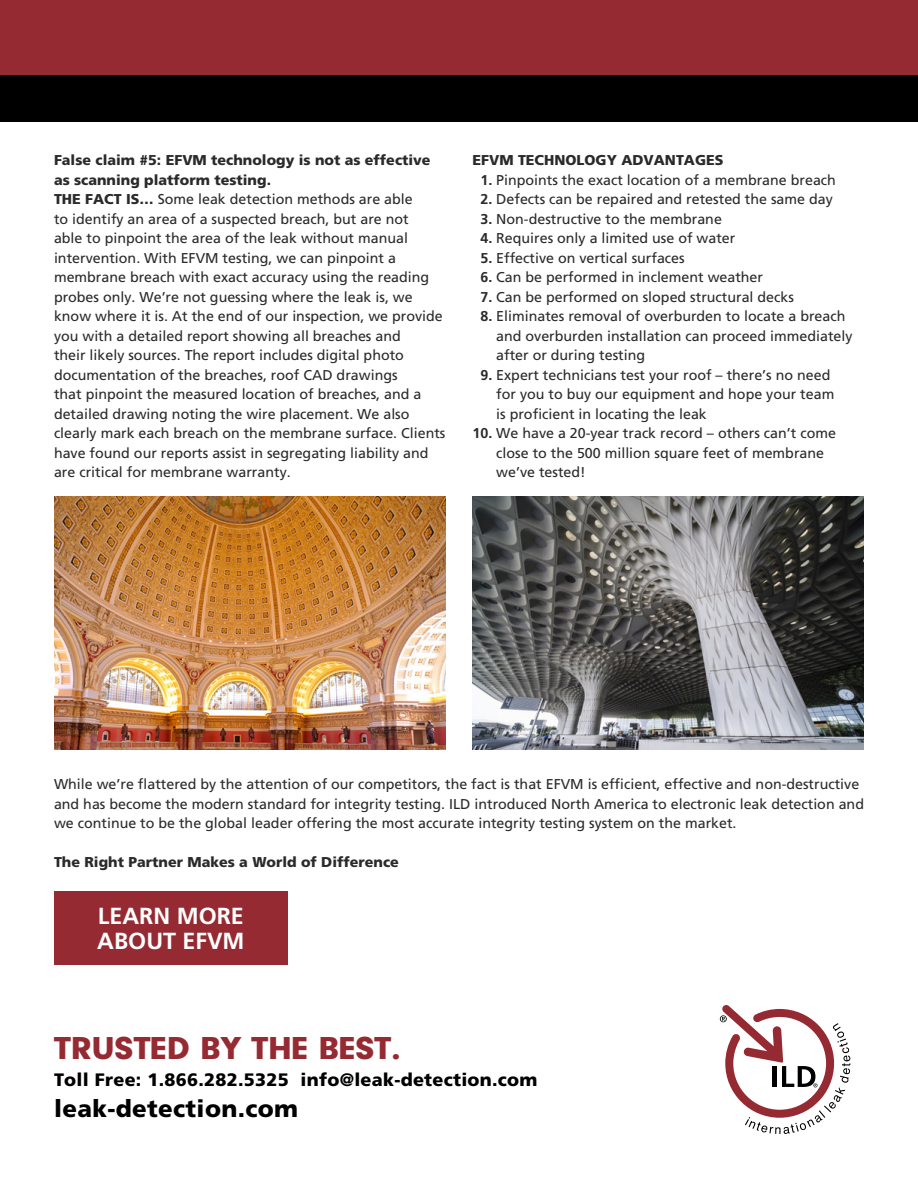
<style>
.page{position:relative;width:918px;height:1188px;background:#fff}
.page>*{position:absolute;margin:0;border:0;box-sizing:border-box;transform-origin:0 0}
.t1{font:700 33px "Neuzeit";color:#952a32;scale:1.08 1}
.t2{font:900 24px "Frutiger";letter-spacing:.015em;color:#000}
.t3{font:700 23.25px "Frutiger";color:#fff}
.t4{font:900 18px "Frutiger";letter-spacing:.015em;color:#000}
.t5{font:14.25px/19.5px "Frutiger";color:#2a2a2b}
.t6{font:900 14.25px/19.5px "Frutiger";color:#2a2a2b}
.s1{font-weight:900}
.s2{font-weight:700}
</style>
<div class="page">
<svg style="left:720px;top:1005px;width:130px;height:129px"></svg>
<div style="left:0;top:0;width:918px;height:122px;background:#952a32"></div>
<div style="left:0;top:75px;width:918px;height:47px;background:#000"></div>
<img style="left:54px;top:496px;width:392px;height:254px">
<img style="left:472px;top:496px;width:392px;height:254px">
<div style="left:54px;top:891px;width:234px;height:73px;background:#952a32"></div>
<p class="t6" style="left:54px;top:150px;width:378px">False claim #5: EFVM technology is not as effective as scanning platform testing.</p>
<p class="t5" style="left:54px;top:190px;width:393px"><span class="s1">THE FACT IS…</span> Some leak detection methods are able<br>to identify an area of a suspected breach, but are not<br>able to pinpoint the area of the leak without manual intervention. With EFVM testing, we can pinpoint a membrane breach with exact accuracy using the reading probes only. We’re not guessing where the leak is, we know where it is. At the end of our inspection, we provide you with a detailed report showing all breaches and<br>their likely sources. The report includes digital photo documentation of the breaches, roof CAD drawings<br>that pinpoint the measured location of breaches, and a detailed drawing noting the wire placement. We also clearly mark each breach on the membrane surface. Clients have found our reports assist in segregating liability and are critical for membrane warranty.</p>
<p class="t6" style="left:472px;top:150px;width:253px">EFVM TECHNOLOGY ADVANTAGES</p>
<p class="t5" style="left:480px;top:170px;width:357px"><span class="s2">1.</span> Pinpoints the exact location of a membrane breach</p>
<p class="t5" style="left:480px;top:190px;width:354px"><span class="s2">2.</span> Defects can be repaired and retested the same day</p>
<p class="t5" style="left:480px;top:209px;width:243px"><span class="s2">3.</span> Non-destructive to the membrane</p>
<p class="t5" style="left:480px;top:229px;width:257px"><span class="s2">4.</span> Requires only a limited use of water</p>
<p class="t5" style="left:480px;top:248px;width:206px"><span class="s2">5.</span> Effective on vertical surfaces</p>
<p class="t5" style="left:480px;top:268px;width:284px"><span class="s2">6.</span> Can be performed in inclement weather</p>
<p class="t5" style="left:480px;top:287px;width:315px"><span class="s2">7.</span> Can be performed on sloped structural decks</p>
<p class="t5" style="left:496px;top:307px;width:358px;text-indent:-16px"><span class="s2">8.</span> Eliminates removal of overburden to locate a breach and overburden installation can proceed immediately after or during testing</p>
<p class="t5" style="left:496px;top:365px;width:340px;text-indent:-16px"><span class="s2">9.</span> Expert technicians test your roof – there’s no need for you to buy our equipment and hope your team is proficient in locating the leak</p>
<p class="t5" style="left:496px;top:424px;width:341px;text-indent:-24px"><span class="s2">10.</span> We have a 20-year track record – others can’t come close to the 500 million square feet of membrane we’ve tested!</p>
<p class="t5" style="left:54px;top:775px;width:812px">While we’re flattered by the attention of our competitors, the fact is that EFVM is efficient, effective and non-destructive and has become the modern standard for integrity testing. ILD introduced North America to electronic leak detection and we continue to be the global leader offering the most accurate integrity testing system on the market.</p>
<p class="t6" style="left:54px;top:852px;width:346px">The Right Partner Makes a World of Difference</p>
<p class="t3" style="left:98px;top:902px;width:147px">LEARN MORE</p>
<p class="t3" style="left:97px;top:927px;width:149px">ABOUT EFVM</p>
<p class="t1" style="left:54px;top:1026px;width:323px">TRUSTED BY THE BEST.</p>
<p class="t4" style="left:54px;top:1069px;width:485px">Toll Free: 1.866.282.5325 info@leak-detection.com</p>
<p class="t2" style="left:54px;top:1094px;width:246px">leak-detection.com</p>
</div>
